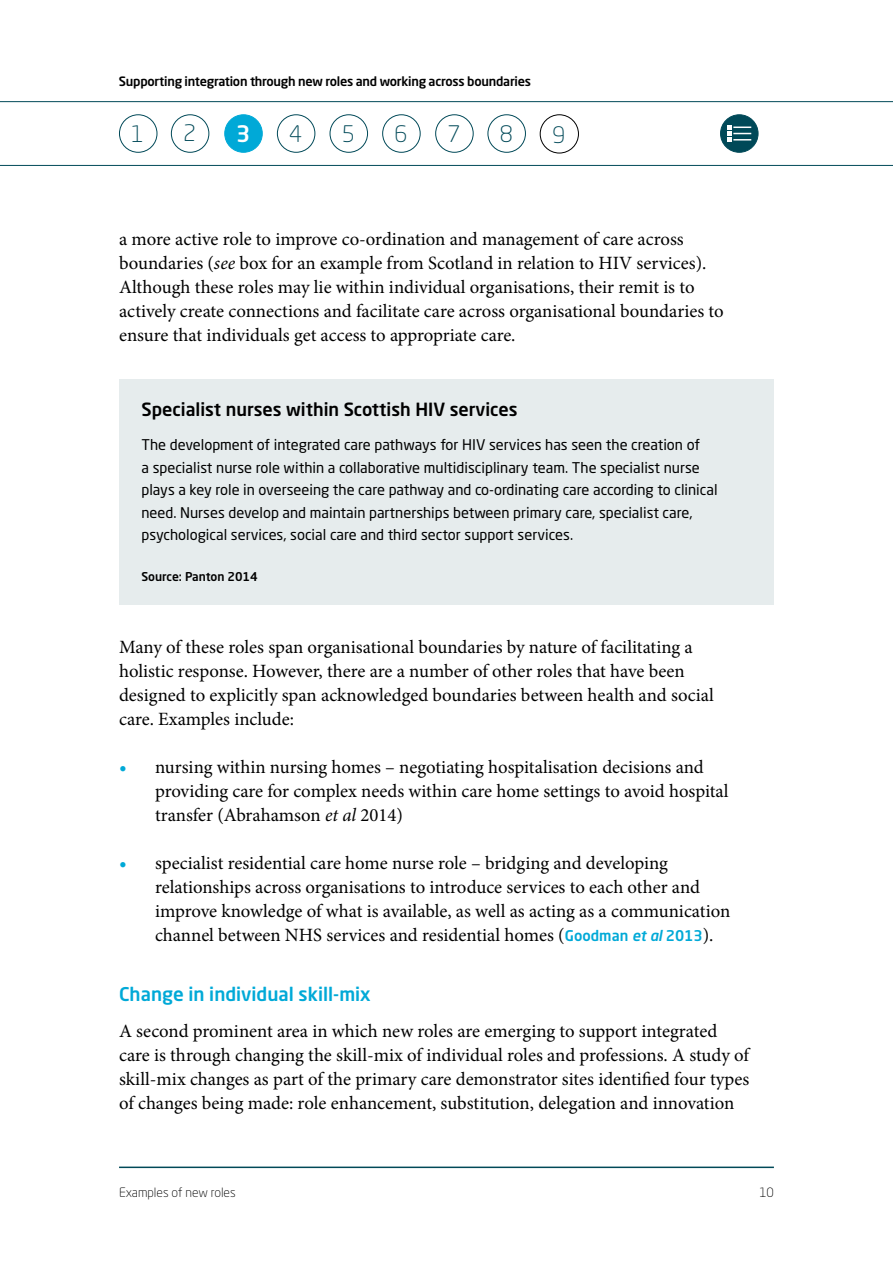
<style>
.page{position:relative;width:893px;height:1263px;background:#fff}
.page>*{position:absolute;margin:0;border:0;box-sizing:border-box;transform-origin:0 0}
.t1{font:300 22.5px "Neo Sans Std";color:#004958}
.t2{font:500 22.5px "Neo Sans Std";color:#fff}
.Body{font:18.75px/24px "Minion Pro";color:#000}
.Subhead_A{font:500 18.75px "Neo Sans Std";color:#00a9d7}
.Box_title{font:500 18px "Neo Sans Std";color:#000}
.Box_body{font:14.7px/22.5px "Neo Sans Std";color:#000}
.t3{font:500 12.75px "Neo Sans Std";letter-spacing:-.015em;color:#000}
.t4{font:300 12.75px "Neo Sans Std";color:#000}
.Box_source{font:500 12px "Neo Sans Std";color:#000}
.s1{font-style:italic}
.s2{font-weight:600;font-size:19.5px;color:#00a9d7}
.s3{font-family:"Neo Sans Std";font-weight:500;font-size:14.7px;color:#00a9d7}
.s4{font-family:"Neo Sans Std";font-weight:500;font-style:italic;font-size:14.7px;color:#00a9d7}
</style>
<div class="page">
<hr style="left:0;top:165px;width:893px;height:1px;background:#004958">
<hr style="left:0;top:101px;width:893px;height:1px;background:#004958">
<div style="left:720px;top:115px;width:38px;height:37px;background:#004958;border-radius:50%"></div>
<div style="left:720px;top:114px;width:38px;height:39px;border:1px solid #004958;border-radius:50%"></div>
<svg style="left:727px;top:125px;width:24px;height:17px"></svg>
<hr style="left:119px;top:1166px;width:655px;height:2px;background:#004958">
<div style="left:225px;top:115px;width:37px;height:37px;background:#00a9d7;border-radius:50%"></div>
<div style="left:224px;top:114px;width:39px;height:39px;border:1px solid #00a9d7;border-radius:50%"></div>
<div style="left:119px;top:114px;width:38px;height:39px;border:1px solid #004958;border-radius:50%"></div>
<div style="left:277px;top:114px;width:38px;height:39px;border:1px solid #004958;border-radius:50%"></div>
<div style="left:171px;top:114px;width:38px;height:39px;border:1px solid #004958;border-radius:50%"></div>
<div style="left:330px;top:114px;width:38px;height:39px;border:1px solid #004958;border-radius:50%"></div>
<div style="left:382px;top:114px;width:39px;height:39px;border:1px solid #004958;border-radius:50%"></div>
<div style="left:435px;top:114px;width:39px;height:39px;border:1px solid #004958;border-radius:50%"></div>
<div style="left:540px;top:114px;width:39px;height:39px;border:1px solid #000;border-radius:50%"></div>
<div style="left:488px;top:114px;width:38px;height:39px;border:1px solid #004958;border-radius:50%"></div>
<div style="left:119px;top:379px;width:655px;height:226px;background:#e6eced"></div>
<p class="t3" style="left:119px;top:74px;width:414px">Supporting integration through new roles and working across boundaries</p>
<p class="t1" style="left:131px;top:121px;width:15px">1</p>
<p class="t1" style="left:183px;top:120px;width:15px">2</p>
<p class="t2" style="left:236px;top:120px;width:16px">3</p>
<p class="t1" style="left:289px;top:121px;width:15px">4</p>
<p class="t1" style="left:342px;top:121px;width:15px">5</p>
<p class="t1" style="left:394px;top:121px;width:15px">6</p>
<p class="t1" style="left:447px;top:121px;width:15px">7</p>
<p class="t1" style="left:500px;top:121px;width:15px">8</p>
<p class="t1" style="left:552px;top:121px;width:15px">9</p>
<p class="Body" style="left:119px;top:227px;width:606px">a more active role to improve co-ordination and management of care across boundaries (<span class="s1">see</span> box for an example from Scotland in relation to HIV services).<br>Although these roles may lie within individual organisations, their remit is to actively create connections and facilitate care across organisational boundaries to ensure that individuals get access to appropriate care.</p>
<p class="Box_title" style="left:141px;top:397px;width:378px">Specialist nurses within Scottish HIV services</p>
<p class="Box_body" style="left:141px;top:433px;width:578px">The development of integrated care pathways for HIV services has seen the creation of<br>a specialist nurse role within a collaborative multidisciplinary team. The specialist nurse plays a key role in overseeing the care pathway and co-ordinating care according to clinical need. Nurses develop and maintain partnerships between primary care, specialist care, psychological services, social care and third sector support services.</p>
<p class="Box_source" style="left:141px;top:568px;width:118px">Source: Panton 2014</p>
<p class="Body" style="left:119px;top:635px;width:596px">Many of these roles span organisational boundaries by nature of facilitating a holistic response. However, there are a number of other roles that have been designed to explicitly span acknowledged boundaries between health and social care. Examples include:</p>
<p class="Body" style="left:155px;top:755px;width:575px;text-indent:-36px"><span class="s2">•</span> nursing within nursing homes – negotiating hospitalisation decisions and providing care for complex needs within care home settings to avoid hospital transfer (Abrahamson <span class="s1">et al</span> 2014)</p>
<p class="Body" style="left:155px;top:851px;width:577px;text-indent:-36px"><span class="s2">•</span> specialist residential care home nurse role – bridging and developing relationships across organisations to introduce services to each other and improve knowledge of what is available, as well as acting as a communication channel between NHS services and residential homes (<span class="s3">Goodman</span> <span class="s4">et al</span> <span class="s3">2013</span>).</p>
<p class="Subhead_A" style="left:119px;top:982px;width:253px">Change in individual skill-mix</p>
<p class="Body" style="left:119px;top:1019px;width:632px">A second prominent area in which new roles are emerging to support integrated care is through changing the skill-mix of individual roles and professions. A study of skill-mix changes as part of the primary care demonstrator sites identified four types of changes being made: role enhancement, substitution, delegation and innovation</p>
<p class="t4" style="left:119px;top:1185px;width:118px">Examples of new roles</p>
<p class="t4" style="left:759px;top:1185px;width:16px">10</p>
</div>
